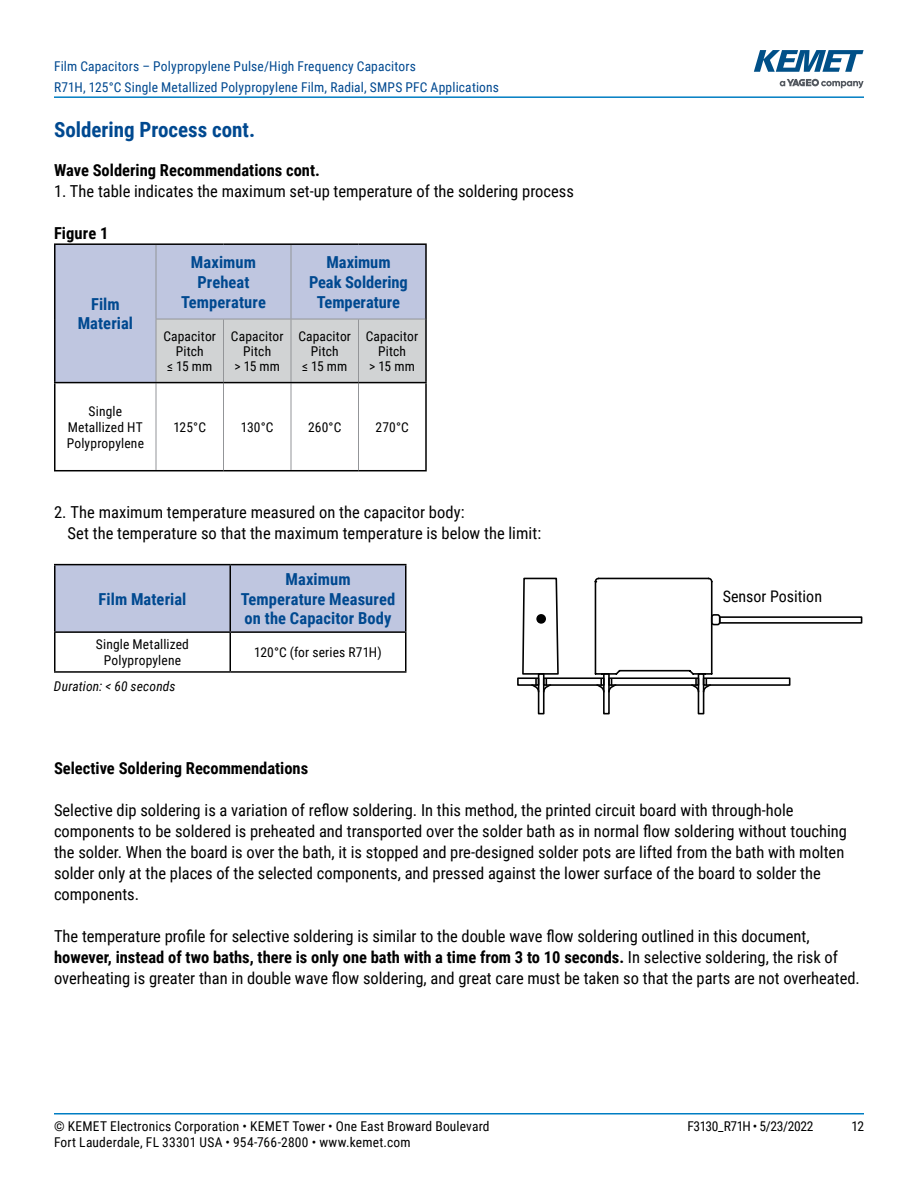
<style>
.page{position:relative;width:918px;height:1188px;background:#fff}
.page>*{position:absolute;margin:0;border:0;box-sizing:border-box;transform-origin:0 0}
.t1{font:700 21px "Roboto Condensed";color:#004990}
.t2{font:16.5px/21px "Roboto Condensed";color:#000}
.t3{font:700 16.5px/19.8px "Roboto Condensed";letter-spacing:.005em;color:#004990;text-align:center}
.t4{font:700 16.5px "Roboto Condensed";color:#000}
.t5{font:16.05px "Roboto Condensed";color:#000}
.t6{font:13.5px/15px "Roboto Condensed";letter-spacing:.015em;color:#000;text-align:center}
.t7{font:13.5px/21px "Roboto Condensed";letter-spacing:.01em;color:#004990}
.t8{font:13.5px "Roboto Condensed";letter-spacing:-.025em;color:#000}
.t9{font:italic 13.5px "Roboto Condensed";letter-spacing:.01em;color:#000}
.s1{font-weight:700}
</style>
<div class="page">
<hr style="left:54px;top:1113px;width:810px;height:2px;background:#007dc3">
<hr style="left:54px;top:96px;width:810px;height:2px;background:#007dc3">
<svg style="left:780px;top:79px;width:84px;height:9px"></svg>
<svg style="left:754px;top:50px;width:110px;height:22px"></svg>
<div style="left:56px;top:245px;width:369px;height:137px;background:#bfc6e0"></div>
<div style="left:157px;top:320px;width:268px;height:62px;background:#d1d3d4"></div>
<hr style="left:54px;top:243px;width:102px;height:2px;background:#000">
<hr style="left:54px;top:245px;width:2px;height:74px;background:#000">
<hr style="left:156px;top:243px;width:68px;height:2px;background:#000">
<hr style="left:224px;top:243px;width:67px;height:2px;background:#000">
<hr style="left:291px;top:243px;width:67px;height:2px;background:#000">
<hr style="left:358px;top:243px;width:69px;height:2px;background:#000">
<hr style="left:425px;top:245px;width:2px;height:74px;background:#000">
<hr style="left:54px;top:319px;width:2px;height:63px;background:#000">
<hr style="left:425px;top:319px;width:2px;height:63px;background:#000">
<hr style="left:54px;top:383px;width:2px;height:87px;background:#000">
<hr style="left:425px;top:383px;width:2px;height:87px;background:#000">
<hr style="left:54px;top:470px;width:102px;height:1px;background:#000">
<hr style="left:156px;top:470px;width:68px;height:1px;background:#000">
<hr style="left:224px;top:470px;width:67px;height:1px;background:#000">
<hr style="left:291px;top:470px;width:67px;height:1px;background:#000">
<hr style="left:358px;top:470px;width:69px;height:1px;background:#000">
<hr style="left:156px;top:245px;width:1px;height:74px;background:#939598">
<hr style="left:291px;top:245px;width:1px;height:74px;background:#939598">
<hr style="left:156px;top:319px;width:68px;height:1px;background:#939598">
<hr style="left:156px;top:319px;width:1px;height:63px;background:#939598">
<hr style="left:224px;top:319px;width:67px;height:1px;background:#939598">
<hr style="left:223px;top:319px;width:1px;height:63px;background:#939598">
<hr style="left:291px;top:319px;width:67px;height:1px;background:#939598">
<hr style="left:291px;top:319px;width:1px;height:63px;background:#939598">
<hr style="left:358px;top:319px;width:67px;height:1px;background:#939598">
<hr style="left:358px;top:319px;width:1px;height:63px;background:#939598">
<hr style="left:156px;top:383px;width:1px;height:87px;background:#939598">
<hr style="left:223px;top:383px;width:1px;height:87px;background:#939598">
<hr style="left:291px;top:383px;width:1px;height:87px;background:#939598">
<hr style="left:358px;top:383px;width:1px;height:87px;background:#939598">
<hr style="left:54px;top:382px;width:102px;height:1px;background:#000">
<hr style="left:156px;top:382px;width:68px;height:1px;background:#000">
<hr style="left:224px;top:382px;width:67px;height:1px;background:#000">
<hr style="left:291px;top:382px;width:67px;height:1px;background:#000">
<hr style="left:358px;top:382px;width:69px;height:1px;background:#000">
<div style="left:698px;top:673px;width:6px;height:41px;border:2px solid #010101"></div>
<div style="left:603px;top:673px;width:7px;height:41px;border:2px solid #010101"></div>
<div style="left:538px;top:673px;width:7px;height:41px;border:2px solid #010101"></div>
<div style="left:703px;top:677px;width:87px;height:9px;border:2px solid #010101"></div>
<div style="left:543px;top:677px;width:62px;height:9px;border:2px solid #010101"></div>
<div style="left:517px;top:677px;width:22px;height:9px;border:2px solid #010101"></div>
<svg style="left:593px;top:577px;width:121px;height:116px"></svg>
<svg style="left:521px;top:577px;width:39px;height:116px"></svg>
<div style="left:537px;top:615px;width:8px;height:8px;background:#010101;border-radius:50%"></div>
<div style="left:536px;top:614px;width:10px;height:10px;border:2px solid #010101;border-radius:50%"></div>
<div style="left:711px;top:614px;width:10px;height:11px;border:2px solid #010101;border-radius:2px"></div>
<div style="left:719px;top:616px;width:143px;height:8px;border:2px solid #010101"></div>
<div style="left:56px;top:565px;width:349px;height:66px;background:#bfc6e0"></div>
<hr style="left:54px;top:633px;width:2px;height:38px;background:#000">
<hr style="left:405px;top:633px;width:1px;height:38px;background:#000">
<hr style="left:54px;top:671px;width:176px;height:2px;background:#000">
<hr style="left:230px;top:671px;width:176px;height:2px;background:#000">
<hr style="left:230px;top:565px;width:1px;height:66px;background:#000">
<hr style="left:230px;top:633px;width:1px;height:38px;background:#000">
<hr style="left:54px;top:564px;width:176px;height:1px;background:#000">
<hr style="left:54px;top:565px;width:2px;height:66px;background:#000">
<hr style="left:230px;top:564px;width:176px;height:1px;background:#000">
<hr style="left:405px;top:565px;width:1px;height:66px;background:#000">
<hr style="left:54px;top:631px;width:176px;height:2px;background:#000">
<hr style="left:230px;top:631px;width:176px;height:2px;background:#000">
<p class="t7" style="left:54px;top:55px;width:447px">Film Capacitors – Polypropylene Pulse/High Frequency Capacitors<br>R71H, 125°C Single Metallized Polypropylene Film, Radial, SMPS PFC Applications</p>
<p class="t1" style="left:54px;top:115px;width:203px">Soldering Process cont.</p>
<p class="t4" style="left:54px;top:159px;width:267px">Wave Soldering Recommendations cont.</p>
<p class="t2" style="left:54px;top:180px;width:521px">1. The table indicates the maximum set-up temperature of the soldering process</p>
<p class="t4" style="left:54px;top:222px;width:56px">Figure 1</p>
<p class="t3" style="left:78px;top:293px;width:57px">Film<br>Material</p>
<p class="t6" style="left:67px;top:402px;width:79px;line-height:16.2px">Single<br>Metallized HT<br>Polypropylene</p>
<p class="t3" style="left:181px;top:252px;width:86px">Maximum<br>Preheat<br>Temperature</p>
<p class="t3" style="left:309px;top:252px;width:100px">Maximum<br>Peak Soldering<br>Temperature</p>
<p class="t6" style="left:163px;top:328px;width:54px">Capacitor<br>Pitch ≤15mm</p>
<p class="t6" style="left:231px;top:328px;width:54px">Capacitor<br>Pitch<br>&gt; 15 mm</p>
<p class="t6" style="left:298px;top:328px;width:54px">Capacitor<br>Pitch ≤15mm</p>
<p class="t6" style="left:366px;top:328px;width:54px">Capacitor<br>Pitch<br>&gt; 15 mm</p>
<p class="t6" style="left:173px;top:419px;width:34px">125°C</p>
<p class="t6" style="left:241px;top:419px;width:34px">130°C</p>
<p class="t6" style="left:308px;top:419px;width:35px">260°C</p>
<p class="t6" style="left:376px;top:419px;width:35px">270°C</p>
<p class="t2" style="left:67px;top:501px;width:475px;text-indent:-13px">2. The maximum temperature measured on the capacitor body:<br>Set the temperature so that the maximum temperature is below the limit:</p>
<p class="t3" style="left:241px;top:568px;width:156px">Maximum<br>Temperature Measured on the Capacitor Body</p>
<p class="t3" style="left:99px;top:588px;width:89px">Film Material</p>
<p class="t5" style="left:723px;top:585px;width:101px">Sensor Position</p>
<p class="t6" style="left:96px;top:636px;width:95px;line-height:16.2px">Single Metallized<br>Polypropylene</p>
<p class="t6" style="left:254px;top:644px;width:129px">120°C (for series R71H)</p>
<p class="t9" style="left:54px;top:676px;width:123px">Duration: &lt; 60 seconds</p>
<p class="t4" style="left:54px;top:757px;width:256px">Selective Soldering Recommendations</p>
<p class="t2" style="left:54px;top:799px;width:795px">Selective dip soldering is a variation of reflow soldering. In this method, the printed circuit board with through-hole components to be soldered is preheated and transported over the solder bath as in normal flow soldering without touching the solder. When the board is over the bath, it is stopped and pre-designed solder pots are lifted from the bath with molten solder only at the places of the selected components, and pressed against the lower surface of the board to solder the components.</p>
<p class="t2" style="left:54px;top:925px;width:807px">The temperature profile for selective soldering is similar to the double wave flow soldering outlined in this document, <span class="s1">however, instead of two baths, there is only one bath with a time from 3 to 10 seconds.</span> In selective soldering, the risk of overheating is greater than in double wave flow soldering, and great care must be taken so that the parts are not overheated.</p>
<p class="t6" style="left:54px;top:1118px;width:437px">© KEMET Electronics Corporation • KEMET Tower • One East Broward Boulevard</p>
<p class="t8" style="left:687px;top:1116px;width:128px">F3130_R71H • 5/23/2022</p>
<p class="t6" style="left:852px;top:1118px;width:14px">12</p>
<p class="t6" style="left:54px;top:1134px;width:358px">Fort Lauderdale, FL 33301 USA • 954-766-2800 • www.kemet.com</p>
</div>
